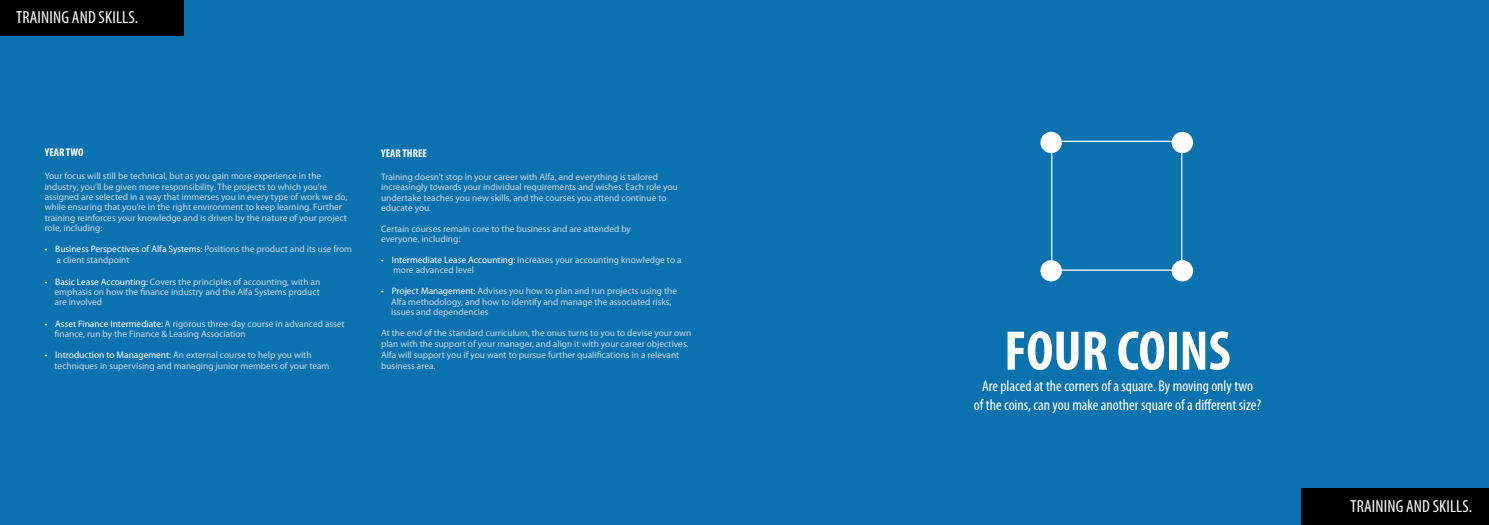
<style>
.page{position:relative;width:1489px;height:525px;background:#fff}
.page>*{position:absolute;margin:0;border:0;box-sizing:border-box;transform-origin:0 0}
.t1{font:700 condensed 56.25px "Myriad Pro";color:#fff}
.t2{font:condensed 17.5px "Myriad Pro";letter-spacing:.01em;color:#fff}
.t3{font:condensed 15.5px "Myriad Pro";color:#fff}
.t4{font:700 condensed 11.25px "Myriad Pro";letter-spacing:.005em;color:#fff}
.t5{font:9.38px "Myriad Pro";color:#ccd7e9}
.t6{font:9.38px "Myriad Pro";color:#fff}
.s1{color:#ccd7e9}
.s2{color:#fff}
</style>
<div class="page">
<div style="left:0;top:0;width:1488px;height:524px;background:#0a72af"></div>
<div style="left:0;top:0;width:184px;height:35px;background:#010101"></div>
<div style="left:1301px;top:488px;width:187px;height:36px;background:#010101"></div>
<div style="left:1051px;top:141px;width:131px;height:129px;border:1px solid #fff"></div>
<div style="left:1171px;top:132px;width:21px;height:21px;background:#fff;border-radius:50%"></div>
<div style="left:1171px;top:260px;width:21px;height:21px;background:#fff;border-radius:50%"></div>
<div style="left:1040px;top:132px;width:21px;height:21px;background:#fff;border-radius:50%"></div>
<div style="left:1040px;top:260px;width:21px;height:21px;background:#fff;border-radius:50%"></div>
<p class="t2" style="left:16px;top:7px;width:124px">TRAINING AND SKILLS.</p>
<p class="t4" style="left:45px;top:145px;width:40px">YEAR TWO</p>
<p class="t5" style="left:45px;top:170px;width:278px">Your focus will still be technical, but as you gain more experience in the</p>
<p class="t5" style="left:45px;top:181px;width:284px">industry, you’ll be given more responsibility. The projects to which you’re</p>
<p class="t5" style="left:45px;top:191px;width:304px">assigned are selected in a way that immerses you in every type of work we do,</p>
<p class="t5" style="left:45px;top:201px;width:299px">while ensuring that you’re in the right environment to keep learning. Further</p>
<p class="t5" style="left:45px;top:212px;width:304px">training reinforces your knowledge and is driven by the nature of your project</p>
<p class="t5" style="left:45px;top:222px;width:59px">role, including:</p>
<p class="t6" style="left:45px;top:243px;width:309px">• Business Perspectives of Alfa Systems: <span class="s1">Positions the product and its use from</span></p>
<p class="t5" style="left:57px;top:254px;width:74px">a client standpoint</p>
<p class="t5" style="left:45px;top:276px;width:277px"><span class="s2">• Basic Lease Accounting:</span> Covers the principles of accounting, with an</p>
<p class="t5" style="left:55px;top:286px;width:267px">emphasis on how the finance industry and the Alfa Systems product</p>
<p class="t5" style="left:55px;top:296px;width:49px">are involved</p>
<p class="t5" style="left:45px;top:318px;width:301px"><span class="s2">• Asset Finance Intermediate:</span> A rigorous three-day course in advanced asset</p>
<p class="t5" style="left:55px;top:328px;width:193px">finance, run by the Finance &amp; Leasing Association</p>
<p class="t5" style="left:45px;top:349px;width:268px"><span class="s2">• Introduction to Management:</span> An external course to help you with</p>
<p class="t5" style="left:55px;top:360px;width:276px">techniques in supervising and managing junior members of your team</p>
<p class="t4" style="left:381px;top:146px;width:47px">YEAR THREE</p>
<p class="t5" style="left:381px;top:171px;width:278px">Training doesn’t stop in your career with Alfa, and everything is tailored</p>
<p class="t5" style="left:381px;top:181px;width:298px">increasingly towards your individual requirements and wishes. Each role you</p>
<p class="t5" style="left:381px;top:191px;width:287px">undertake teaches you new skills, and the courses you attend continue to</p>
<p class="t5" style="left:381px;top:202px;width:52px">educate you.</p>
<p class="t5" style="left:381px;top:222px;width:251px">Certain courses remain core to the business and are attended by</p>
<p class="t5" style="left:381px;top:233px;width:81px">everyone, including:</p>
<p class="t5" style="left:381px;top:254px;width:302px"><span class="s2">• Intermediate Lease Accounting:</span> Increases your accounting knowledge to a</p>
<p class="t5" style="left:393px;top:264px;width:82px">more advanced level</p>
<p class="t5" style="left:381px;top:285px;width:297px"><span class="s2">• Project Management:</span> Advises you how to plan and run projects using the</p>
<p class="t5" style="left:391px;top:295px;width:282px">Alfa methodology, and how to identify and manage the associated risks,</p>
<p class="t5" style="left:391px;top:306px;width:99px">issues and dependencies</p>
<p class="t5" style="left:381px;top:327px;width:312px">At the end of the standard curriculum, the onus turns to you to devise your own</p>
<p class="t5" style="left:381px;top:338px;width:309px">plan with the support of your manager, and align it with your career objectives.</p>
<p class="t5" style="left:381px;top:349px;width:300px">Alfa will support you if you want to pursue further qualifications in a relevant</p>
<p class="t5" style="left:381px;top:360px;width:56px">business area.</p>
<p class="t1" style="left:1004px;top:315px;width:228px">FOUR COINS</p>
<p class="t3" style="left:982px;top:376px;width:272px">Are placed at the corners of a square. By moving only two</p>
<p class="t3" style="left:973px;top:395px;width:289px">of the coins, can you make another square of a different size?</p>
<p class="t2" style="left:1350px;top:495px;width:123px">TRAINING AND SKILLS.</p>
</div>
